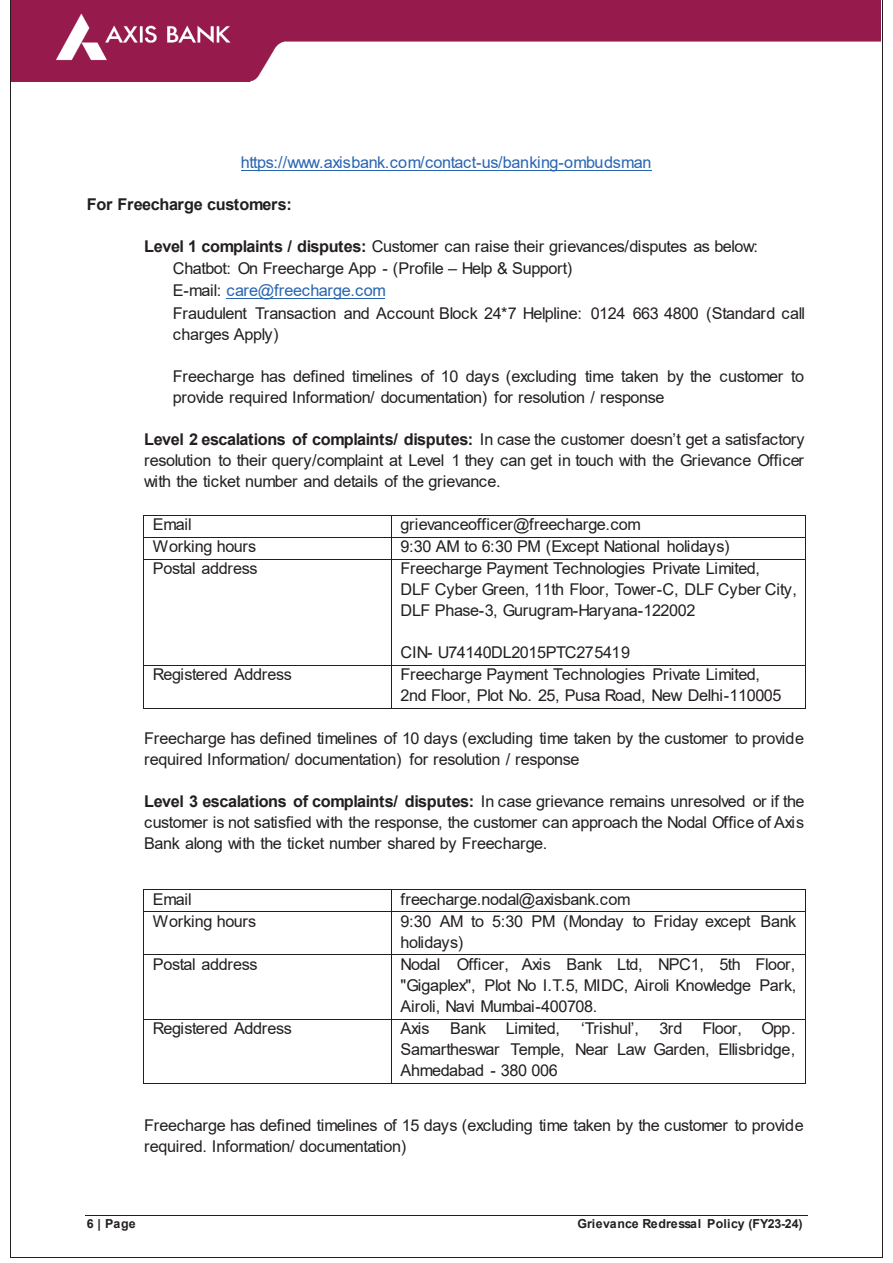
<style>
.page{position:relative;width:893px;height:1263px;background:#fff}
.page>*{position:absolute;margin:0;border:0;box-sizing:border-box;transform-origin:0 0}
.t1{font:16.2px/21px "Arial";letter-spacing:-.025em;color:#231f20}
.t2{font:16.2px "Arial";letter-spacing:-.025em;color:#2865b1}
.t3{font:700 16.2px "Arial";letter-spacing:-.02em;color:#231f20}
.t4{font:700 12.45px "Arial";letter-spacing:.005em;color:#231f20}
.s1{font-weight:700}
.s2{color:#2865b1}
</style>
<div class="page">
<hr style="left:85px;top:1215px;width:723px;height:1px;background:#231f20">
<img style="left:12px;top:0;width:869px;height:81px">
<hr style="left:241px;top:170px;width:410px;height:1px;background:#2865b1">
<hr style="left:227px;top:298px;width:158px;height:1px;background:#2865b1">
<hr style="left:144px;top:515px;width:247px;height:1px;background:#231f20">
<hr style="left:392px;top:515px;width:413px;height:1px;background:#231f20">
<hr style="left:144px;top:537px;width:247px;height:1px;background:#231f20">
<hr style="left:392px;top:537px;width:413px;height:1px;background:#231f20">
<svg style="left:143px;top:515px;width:1px;height:45px"></svg>
<hr style="left:144px;top:559px;width:247px;height:1px;background:#231f20">
<svg style="left:391px;top:515px;width:1px;height:45px"></svg>
<hr style="left:392px;top:559px;width:413px;height:1px;background:#231f20">
<svg style="left:805px;top:515px;width:1px;height:45px"></svg>
<hr style="left:143px;top:560px;width:1px;height:105px;background:#231f20">
<hr style="left:391px;top:560px;width:1px;height:105px;background:#231f20">
<hr style="left:805px;top:560px;width:1px;height:105px;background:#231f20">
<hr style="left:144px;top:665px;width:247px;height:1px;background:#231f20">
<hr style="left:392px;top:665px;width:413px;height:1px;background:#231f20">
<hr style="left:143px;top:666px;width:1px;height:42px;background:#231f20">
<hr style="left:144px;top:708px;width:247px;height:1px;background:#231f20">
<hr style="left:391px;top:666px;width:1px;height:42px;background:#231f20">
<hr style="left:392px;top:708px;width:413px;height:1px;background:#231f20">
<hr style="left:805px;top:666px;width:1px;height:42px;background:#231f20">
<hr style="left:144px;top:889px;width:247px;height:1px;background:#231f20">
<hr style="left:392px;top:889px;width:413px;height:1px;background:#231f20">
<svg style="left:143px;top:889px;width:1px;height:23px"></svg>
<hr style="left:144px;top:911px;width:247px;height:1px;background:#231f20">
<svg style="left:391px;top:889px;width:1px;height:23px"></svg>
<hr style="left:392px;top:911px;width:413px;height:1px;background:#231f20">
<svg style="left:805px;top:889px;width:1px;height:23px"></svg>
<hr style="left:143px;top:912px;width:1px;height:42px;background:#231f20">
<hr style="left:391px;top:912px;width:1px;height:42px;background:#231f20">
<hr style="left:805px;top:912px;width:1px;height:42px;background:#231f20">
<hr style="left:144px;top:954px;width:247px;height:1px;background:#231f20">
<hr style="left:392px;top:954px;width:413px;height:1px;background:#231f20">
<hr style="left:143px;top:955px;width:1px;height:63px;background:#231f20">
<hr style="left:391px;top:955px;width:1px;height:63px;background:#231f20">
<hr style="left:805px;top:955px;width:1px;height:63px;background:#231f20">
<hr style="left:144px;top:1018px;width:247px;height:1px;background:#231f20">
<hr style="left:392px;top:1018px;width:413px;height:1px;background:#231f20">
<hr style="left:143px;top:1019px;width:1px;height:63px;background:#231f20">
<hr style="left:144px;top:1082px;width:247px;height:1px;background:#231f20">
<hr style="left:391px;top:1019px;width:1px;height:63px;background:#231f20">
<hr style="left:392px;top:1082px;width:413px;height:1px;background:#231f20">
<hr style="left:805px;top:1019px;width:1px;height:63px;background:#231f20">
<hr style="left:10px;top:0;width:1px;height:1256px;background:#231f20">
<hr style="left:881px;top:0;width:1px;height:1256px;background:#231f20">
<hr style="left:11px;top:1256px;width:870px;height:1px;background:#231f20">
<p class="t2" style="left:241px;top:151px;width:412px">https://www.axisbank.com/contact-us/banking-ombudsman</p>
<p class="t3" style="left:87px;top:193px;width:206px">For Freecharge customers:</p>
<p class="t1" style="left:173px;top:235px;width:634px;line-height:22.4px;text-indent:-29px"><span class="s1">Level 1 complaints / disputes:</span> Customer can raise their grievances/disputes as below:<br>Chatbot: On Freecharge App - (Profile – Help &amp; Support)<br>E-mail: <span class="s2">care@freecharge.com<br></span>Fraudulent Transaction and Account Block 24*7 Helpline: 0124 663 4800 (Standard call</p>
<p class="t1" style="left:173px;top:323px;width:107px">charges Apply)</p>
<p class="t1" style="left:173px;top:365px;width:633px">Freecharge has defined timelines of 10 days (excluding time taken by the customer to provide required Information/ documentation) for resolution / response</p>
<p class="t1" style="left:144px;top:429px;width:662px;text-align:justify"><span class="s1">Level 2 escalations of complaints/ disputes:</span> In case the customer doesn’t get a satisfactory resolution to their query/complaint at Level 1 they can get in touch with the Grievance Officer with the ticket number and details of the grievance.</p>
<p class="t1" style="left:153px;top:514px;width:40px">Email</p>
<p class="t1" style="left:401px;top:514px;width:242px">grievanceofficer@freecharge.com</p>
<p class="t1" style="left:153px;top:536px;width:105px">Working hours</p>
<p class="t1" style="left:401px;top:536px;width:330px">9:30 AM to 6:30 PM (Except National holidays)</p>
<p class="t1" style="left:153px;top:558px;width:106px">Postal address</p>
<p class="t1" style="left:400px;top:558px;width:398px">Freecharge Payment Technologies Private Limited,<br>DLF Cyber Green, 11th Floor, Tower-C, DLF Cyber City,<br>DLF Phase-3, Gurugram-Haryana-122002</p>
<p class="t1" style="left:400px;top:642px;width:231px">CIN- U74140DL2015PTC275419</p>
<p class="t1" style="left:153px;top:664px;width:140px">Registered Address</p>
<p class="t1" style="left:401px;top:664px;width:382px">Freecharge Payment Technologies Private Limited,<br>2nd Floor, Plot No. 25, Pusa Road, New Delhi-110005</p>
<p class="t1" style="left:144px;top:728px;width:661px">Freecharge has defined timelines of 10 days (excluding time taken by the customer to provide required Information/ documentation) for resolution / response</p>
<p class="t1" style="left:144px;top:791px;width:662px;text-align:justify"><span class="s1">Level 3 escalations of complaints/ disputes:</span> In case grievance remains unresolved or if the customer is not satisfied with the response, the customer can approach the Nodal Office of Axis Bank along with the ticket number shared by Freecharge.</p>
<p class="t1" style="left:153px;top:888px;width:40px">Email</p>
<p class="t1" style="left:401px;top:888px;width:232px">freecharge.nodal@axisbank.com</p>
<p class="t1" style="left:153px;top:910px;width:105px">Working hours</p>
<p class="t1" style="left:401px;top:910px;width:397px">9:30 AM to 5:30 PM (Monday to Friday except Bank holidays)</p>
<p class="t1" style="left:153px;top:953px;width:106px">Postal address</p>
<p class="t1" style="left:401px;top:953px;width:397px;text-align:justify">Nodal Officer, Axis Bank Ltd, NPC1, 5th Floor, "Gigaplex", Plot No I.T.5, MIDC, Airoli Knowledge Park, Airoli, Navi Mumbai-400708.</p>
<p class="t1" style="left:153px;top:1017px;width:140px">Registered Address</p>
<p class="t1" style="left:401px;top:1017px;width:31px">Axis</p>
<p class="t1" style="left:450px;top:1017px;width:111px">Bank Limited,</p>
<p class="t1" style="left:581px;top:1017px;width:59px">‘Trishul’,</p>
<p class="t1" style="left:400px;top:1017px;width:396px;text-align:justify;text-indent:259px">3rd Floor, Opp.<br>Samartheswar Temple, Near Law Garden, Ellisbridge, Ahmedabad - 380 006</p>
<p class="t1" style="left:144px;top:1115px;width:661px">Freecharge has defined timelines of 15 days (excluding time taken by the customer to provide required. Information/ documentation)</p>
<p class="t4" style="left:87px;top:1214px;width:50px">6 | Page</p>
<p class="t4" style="left:577px;top:1214px;width:226px">Grievance Redressal Policy (FY23-24)</p>
</div>
